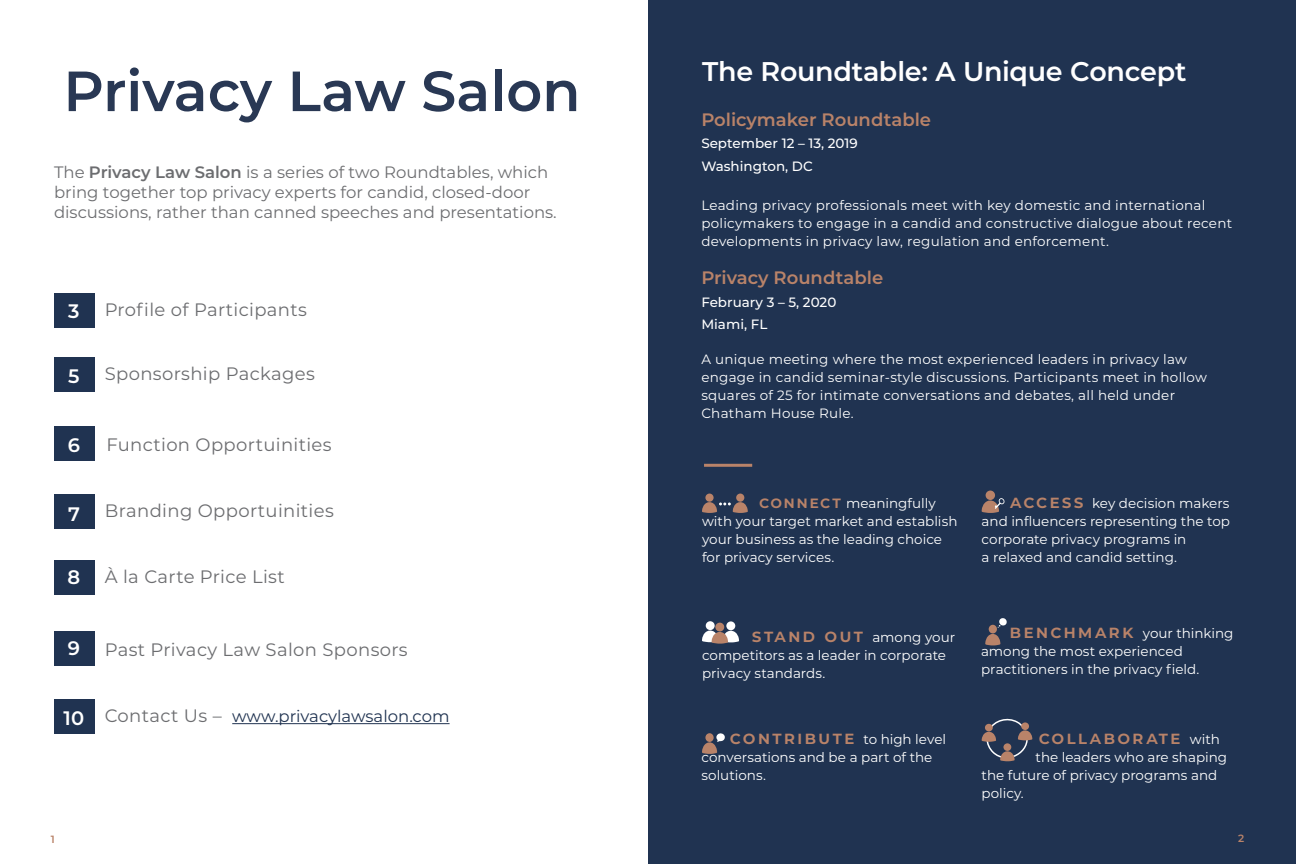
<style>
.page{position:relative;width:1296px;height:864px;background:#fff}
.page>*{position:absolute;margin:0;border:0;box-sizing:border-box;transform-origin:0 0}
.body_copy{font:600 27px "Montserrat";letter-spacing:-.01em;color:#fff}
.title{font:600 19.5px "Montserrat";color:#fff}
.title-2{font:18px "Montserrat";letter-spacing:.02em;color:#6c6d70}
.title-3{font:600 18px "Montserrat";color:#b98369}
.body_copy-2{font:600 18px "Montserrat";letter-spacing:.115em;color:#b98369}
.body_copy-3{font:16.5px/19.8px "Montserrat";color:#6c6d70}
.title-4{font:16.5px "Montserrat";color:#203351}
.body_copy-4{font:13.5px/18px "Montserrat";color:#fff}
.title-5{font:13.5px/18px "Montserrat";letter-spacing:.02em;color:#fff}
.title-6{font:500 13.5px "Montserrat";color:#fff}
.body_copy-5{font:600 10.5px "Montserrat";color:#b98369}
.s1{font-weight:600}
.s2{font-size:18px;color:#6c6d70}
.s3{font-weight:600;font-size:16.5px;color:#b98369}
.s4{font-weight:600;font-size:18px;color:#b98369}
.s5{font-weight:400;font-size:13.5px;color:#fff}
</style>
<div class="page">
<div style="left:648px;top:0;width:648px;height:864px;background:#203351"></div>
<hr style="left:232px;top:723px;width:218px;height:1px;background:#203351">
<div style="left:54px;top:357px;width:40px;height:35px;background:#203351"></div>
<div style="left:54px;top:293px;width:40px;height:35px;background:#203351"></div>
<div style="left:54px;top:426px;width:40px;height:35px;background:#203351"></div>
<div style="left:54px;top:494px;width:40px;height:35px;background:#203351"></div>
<div style="left:54px;top:560px;width:40px;height:35px;background:#203351"></div>
<div style="left:54px;top:631px;width:40px;height:35px;background:#203351"></div>
<div style="left:54px;top:699px;width:40px;height:35px;background:#203351"></div>
<svg style="left:702px;top:733px;width:23px;height:21px"></svg>
<svg style="left:702px;top:494px;width:46px;height:19px"></svg>
<svg style="left:982px;top:718px;width:50px;height:44px"></svg>
<hr style="left:704px;top:464px;width:48px;height:3px;background:#b98369">
<svg style="left:702px;top:621px;width:37px;height:23px"></svg>
<svg style="left:982px;top:491px;width:23px;height:22px"></svg>
<svg style="left:985px;top:618px;width:22px;height:27px"></svg>
<svg style="left:69px;top:72px;width:32px;height:39px"></svg>
<svg style="left:108px;top:67px;width:95px;height:45px"></svg>
<svg style="left:210px;top:81px;width:62px;height:41px"></svg>
<svg style="left:293px;top:72px;width:113px;height:40px"></svg>
<svg style="left:423px;top:71px;width:63px;height:41px"></svg>
<div style="left:495px;top:69px;width:7px;height:42px;background:#293854"></div>
<svg style="left:508px;top:81px;width:32px;height:31px"></svg>
<svg style="left:547px;top:81px;width:29px;height:30px"></svg>
<p class="body_copy-3" style="left:54px;top:162px;width:504px">The <span class="s1">Privacy Law Salon</span> is a series of two Roundtables, which bring together top privacy experts for candid, closed-door discussions, rather than canned speeches and presentations.</p>
<p class="title" style="left:68px;top:298px;width:13px">3</p>
<p class="title-2" style="left:105px;top:297px;width:204px">Profile of Participants</p>
<p class="title" style="left:68px;top:362px;width:13px">5</p>
<p class="title-2" style="left:105px;top:362px;width:212px">Sponsorship Packages</p>
<p class="title" style="left:68px;top:432px;width:14px">6</p>
<p class="title-2" style="left:106px;top:432px;width:227px">Function Opportuinities</p>
<p class="title" style="left:68px;top:500px;width:13px">7</p>
<p class="title-2" style="left:105px;top:498px;width:231px">Branding Opportuinities</p>
<p class="title" style="left:68px;top:563px;width:14px">8</p>
<p class="title-2" style="left:105px;top:564px;width:181px">À la Carte Price List</p>
<p class="title" style="left:68px;top:634px;width:14px">9</p>
<p class="title" style="left:64px;top:704px;width:22px">10</p>
<p class="title-2" style="left:105px;top:637px;width:305px">Past Privacy Law Salon Sponsors</p>
<p class="title-4" style="left:105px;top:705px;width:346px"><span class="s2">Contact Us –</span> www.privacylawsalon.com</p>
<p class="body_copy" style="left:702px;top:52px;width:486px">The Roundtable: A Unique Concept</p>
<p class="title-3" style="left:701px;top:107px;width:231px">Policymaker Roundtable</p>
<p class="title-6" style="left:701px;top:134px;width:158px">September 12 – 13, 2019</p>
<p class="title-6" style="left:701px;top:157px;width:113px">Washington, DC</p>
<p class="title-5" style="left:701px;top:195px;width:532px">Leading privacy professionals meet with key domestic and international policymakers to engage in a candid and constructive dialogue about recent developments in privacy law, regulation and enforcement.</p>
<p class="title-3" style="left:701px;top:265px;width:183px">Privacy Roundtable</p>
<p class="title-6" style="left:701px;top:293px;width:137px">February 3 – 5, 2020</p>
<p class="title-6" style="left:701px;top:315px;width:68px">Miami, FL</p>
<p class="title-5" style="left:701px;top:349px;width:507px">A unique meeting where the most experienced leaders in privacy law engage in candid seminar-style discussions. Participants meet in hollow squares of 25 for intimate conversations and debates, all held under Chatham House Rule.</p>
<p class="body_copy-4" style="left:702px;top:494px;width:257px;text-indent:57px"><span class="s3">connect</span> meaningfully with your target market and establish your business as the leading choice for privacy services.</p>
<p class="body_copy-4" style="left:982px;top:494px;width:250px;text-align:justify;text-indent:29px"><span class="s4">access</span> key decision makers and influencers representing the top corporate privacy programs in</p>
<p class="body_copy-4" style="left:982px;top:548px;width:197px">a relaxed and candid setting.</p>
<p class="body_copy-4" style="left:702px;top:628px;width:255px;text-indent:50px"><span class="s4">stand out</span> among your competitors as a leader in corporate privacy standards.</p>
<p class="body_copy-4" style="left:981px;top:624px;width:254px;text-indent:29px"><span class="s4">benchmark</span> your thinking among the most experienced practitioners in the privacy field.</p>
<p class="body_copy-4" style="left:701px;top:730px;width:246px;text-indent:29px"><span class="s4">contribute</span> to high level conversations and be a part of the solutions.</p>
<p class="body_copy-2" style="left:1039px;top:725px;width:183px">collaborate <span class="s5">with</span></p>
<p class="body_copy-4" style="left:982px;top:748px;width:247px;text-indent:54px">the leaders who are shaping the future of privacy programs and policy.</p>
<p class="body_copy-5" style="left:51px;top:832px;width:6px">1</p>
<p class="body_copy-5" style="left:1238px;top:831px;width:8px">2</p>
</div>
